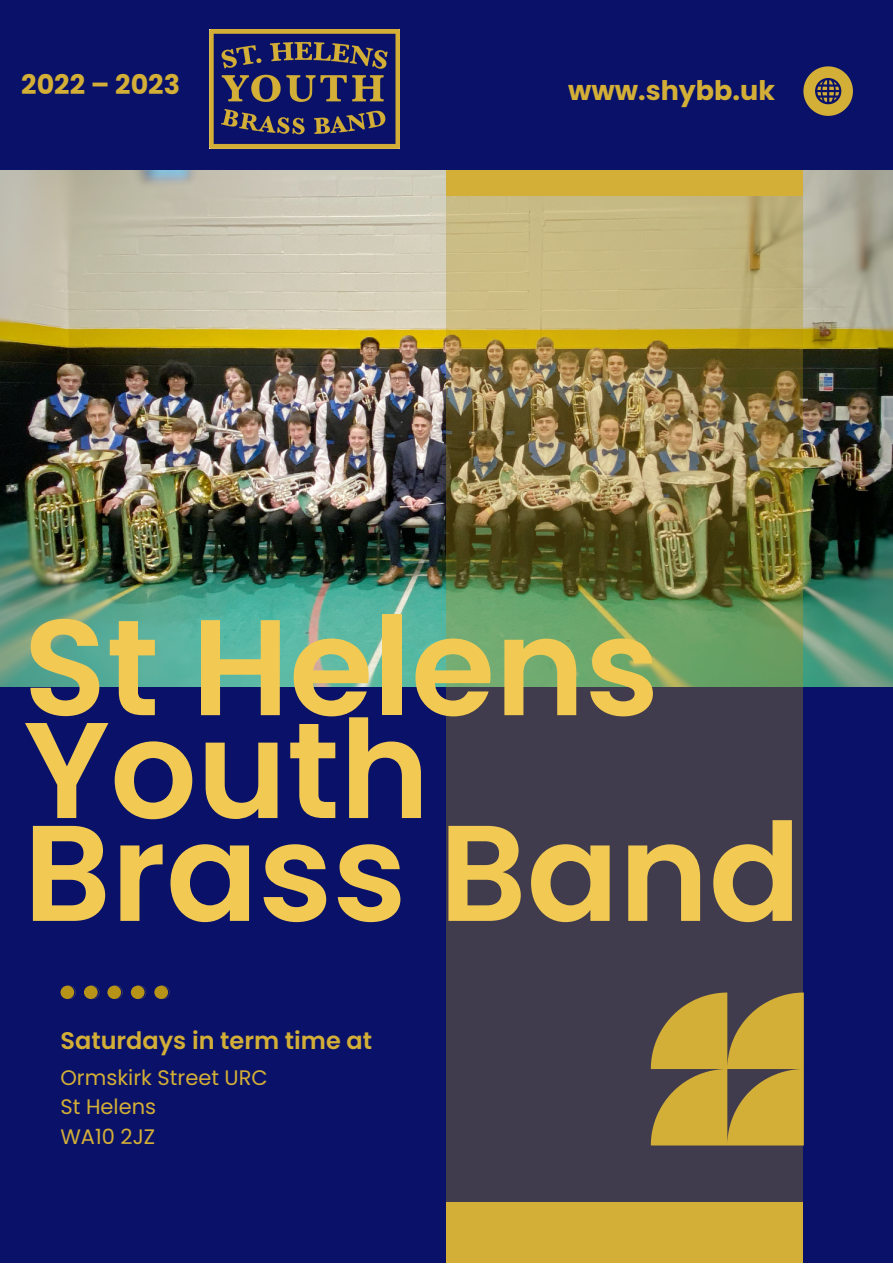
<style>
.page{position:relative;width:893px;height:1264px;background:#fff}
.page>*{position:absolute;margin:0;border:0;box-sizing:border-box;transform-origin:0 0}
.t1{font:600 136.05px/102.8px "Poppins";color:#f2ca53}
.t2{font:700 27px "Poppins";color:#d4af37}
.t3{font:600 24px "Poppins";color:#d4af37}
.t4{font:21px "Poppins";color:#d4af37}
</style>
<div class="page">
<div style="left:0;top:0;width:892px;height:1262px;background:#091268"></div>
<img style="left:0;top:171px;width:892px;height:516px">
<img style="left:446px;top:195px;width:357px;height:1006px">
<div style="left:446px;top:171px;width:357px;height:24px;background:#d4af37"></div>
<div style="left:446px;top:1201px;width:357px;height:61px;background:#d4af37"></div>
<svg style="left:60px;top:985px;width:109px;height:14px"></svg>
<svg style="left:650px;top:992px;width:153px;height:153px;background:#b3953b"></svg>
<svg style="left:803px;top:66px;width:49px;height:50px"></svg>
<img style="left:209px;top:29px;width:190px;height:120px">
<p class="t2" style="left:21px;top:65px;width:160px">2022 – 2023</p>
<p class="t2" style="left:568px;top:71px;width:208px">www.shybb.uk</p>
<p class="t1" style="left:23px;top:616px;width:637px">St Helens<br>Youth</p>
<p class="t1" style="left:23px;top:821px;width:779px">Brass Band</p>
<p class="t3" style="left:60px;top:1023px;width:313px">Saturdays in term time at</p>
<p class="t4" style="left:60px;top:1062px;width:209px">Ormskirk Street URC</p>
<p class="t4" style="left:60px;top:1092px;width:97px">St Helens</p>
<p class="t4" style="left:60px;top:1121px;width:96px">WA10 2JZ</p>
</div>
